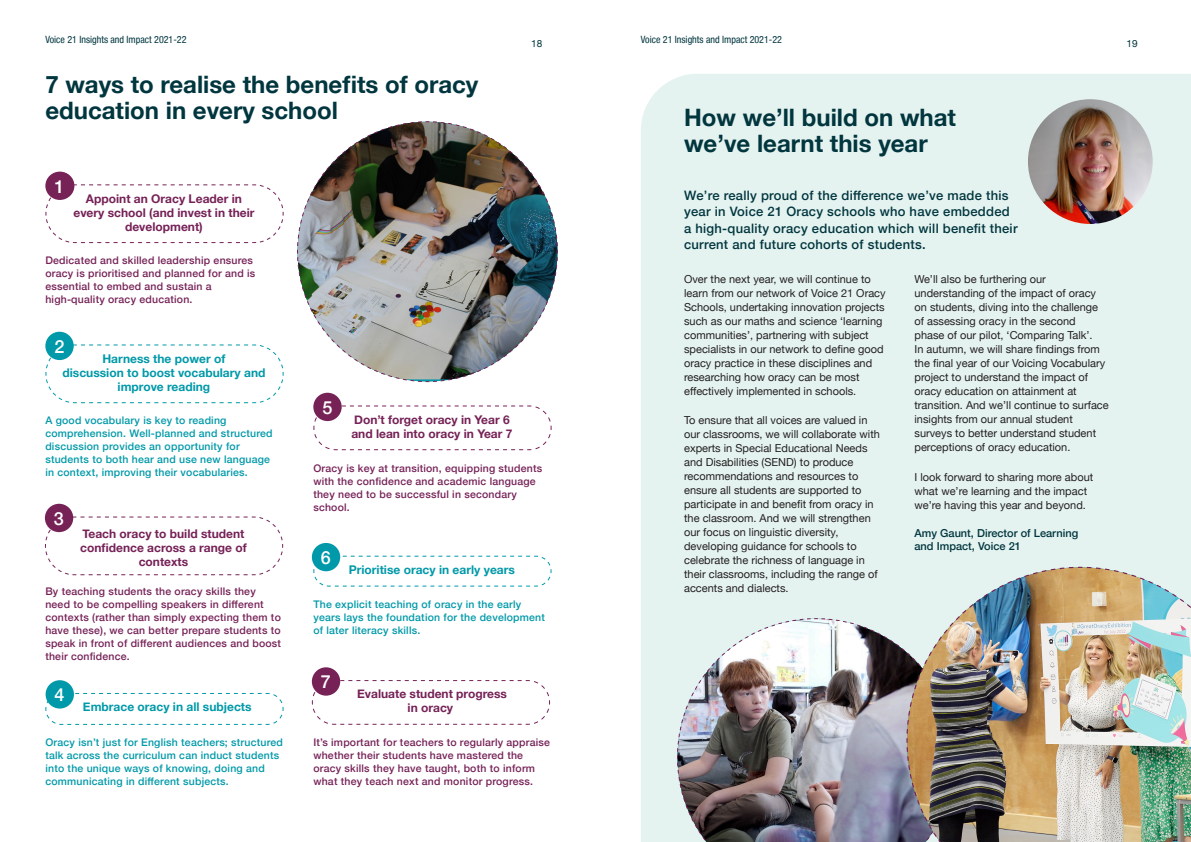
<style>
.page{position:relative;width:1191px;height:842px;background:#fff}
.page>*{position:absolute;margin:0;border:0;box-sizing:border-box;transform-origin:0 0}
.Heading_1{font:700 24px/26px "Helvetica Neue";color:#01363f}
.Heading_1-2{font:500 18px "Helvetica Neue";color:#fff}
.t1{font:500 13px/16px "Helvetica Neue";letter-spacing:.02em;color:#01363f}
._7_learnings_title{font:700 12px/14px "Helvetica Neue";color:#762257;text-align:center}
._7_learnings_title-2{font:700 12px/14px "Helvetica Neue";color:#0099a9;text-align:center}
.t2{font:11px/14px "Helvetica Neue";color:#231f20}
.t3{font:500 11px/13px "Helvetica Neue";color:#01363f}
.t4{font:500 10.5px/13px "Helvetica Neue";letter-spacing:.02em;color:#762257}
.t5{font:500 10.5px/13px "Helvetica Neue";letter-spacing:.02em;color:#0099a9}
.t6{font:condensed 10px "Helvetica Neue Condensed";color:#01363f}
.t7{font:10px "Helvetica Neue";color:#01363f}
</style>
<div class="page">
<img style="left:297px;top:121px;width:261px;height:261px">
<svg style="left:45px;top:184px;width:239px;height:60px"></svg>
<div style="left:45px;top:172px;width:29px;height:28px;background:#762257;border-radius:50%"></div>
<svg style="left:45px;top:344px;width:239px;height:60px"></svg>
<div style="left:45px;top:332px;width:29px;height:28px;background:#0099a9;border-radius:50%"></div>
<svg style="left:44px;top:516px;width:240px;height:60px"></svg>
<div style="left:45px;top:504px;width:28px;height:28px;background:#762257;border-radius:50%"></div>
<svg style="left:45px;top:692px;width:239px;height:33px"></svg>
<div style="left:46px;top:680px;width:28px;height:28px;background:#0099a9;border-radius:50%"></div>
<svg style="left:313px;top:405px;width:239px;height:46px"></svg>
<div style="left:313px;top:393px;width:29px;height:28px;background:#762257;border-radius:50%"></div>
<svg style="left:313px;top:555px;width:239px;height:32px"></svg>
<div style="left:312px;top:543px;width:28px;height:28px;background:#0099a9;border-radius:50%"></div>
<svg style="left:311px;top:679px;width:239px;height:46px"></svg>
<div style="left:312px;top:667px;width:28px;height:29px;background:#762257;border-radius:50%"></div>
<div style="left:641px;top:74px;width:550px;height:768px;background:#e5f3f0"></div>
<img style="left:1028px;top:99px;width:124px;height:125px;border-radius:62px">
<img style="left:676px;top:566px;width:230px;height:276px">
<img style="left:906px;top:566px;width:285px;height:276px">
<p class="t6" style="left:45px;top:34px;width:143px">Voice 21 Insights and Impact 2021-22</p>
<p class="t7" style="left:531px;top:36px;width:13px">18</p>
<p class="t6" style="left:641px;top:34px;width:143px">Voice 21 Insights and Impact 2021-22</p>
<p class="t7" style="left:1126px;top:36px;width:13px">19</p>
<p class="Heading_1" style="left:45px;top:72px;width:434px">7 ways to realise the benefits of oracy education in every school</p>
<p class="Heading_1" style="left:684px;top:105px;width:273px">How we’ll build on what we’ve learnt this year</p>
<p class="t1" style="left:684px;top:187px;width:335px">We’re really proud of the difference we’ve made this year in Voice 21 Oracy schools who have embedded a high-quality oracy education which will benefit their current and future cohorts of students.</p>
<p class="t2" style="left:684px;top:272px;width:203px">Over the next year, we will continue to learn from our network of Voice 21 Oracy Schools, undertaking innovation projects such as our maths and science ‘learning communities’, partnering with subject specialists in our network to define good oracy practice in these disciplines and researching how oracy can be most effectively implemented in schools.</p>
<p class="t2" style="left:684px;top:414px;width:197px">To ensure that all voices are valued in our classrooms, we will collaborate with experts in Special Educational Needs and Disabilities (SEND) to produce recommendations and resources to ensure all students are supported to participate in and benefit from oracy in the classroom. And we will strengthen our focus on linguistic diversity, developing guidance for schools to celebrate the richness of language in their classrooms, including the range of accents and dialects.</p>
<p class="Heading_1-2" style="left:54px;top:172px;width:12px">1</p>
<p class="_7_learnings_title" style="left:73px;top:192px;width:182px">Appoint an Oracy Leader in every school (and invest in their development)</p>
<p class="t4" style="left:45px;top:253px;width:211px">Dedicated and skilled leadership ensures oracy is prioritised and planned for and is essential to embed and sustain a high-quality oracy education.</p>
<p class="t2" style="left:914px;top:273px;width:196px">We’ll also be furthering our understanding of the impact of oracy on students, diving into the challenge of assessing oracy in the second<br>phase of our pilot, ‘Comparing Talk’.<br>In autumn, we will share findings from the final year of our Voicing Vocabulary project to understand the impact of oracy education on attainment at transition. And we’ll continue to surface insights from our annual student surveys to better understand student perceptions of oracy education.</p>
<p class="t2" style="left:914px;top:471px;width:180px">I look forward to sharing more about what we’re learning and the impact we’re having this year and beyond.</p>
<p class="t3" style="left:914px;top:526px;width:165px">Amy Gaunt, Director of Learning and Impact, Voice 21</p>
<p class="Heading_1-2" style="left:54px;top:332px;width:12px">2</p>
<p class="_7_learnings_title-2" style="left:62px;top:352px;width:204px">Harness the power of<br>discussion to boost vocabulary and improve reading</p>
<p class="Heading_1-2" style="left:322px;top:393px;width:12px">5</p>
<p class="_7_learnings_title" style="left:351px;top:413px;width:163px;text-align:left">Don’t forget oracy in Year 6 and lean into oracy in Year 7</p>
<p class="t5" style="left:45px;top:413px;width:229px">A good vocabulary is key to reading comprehension. Well-planned and structured discussion provides an opportunity for students to both hear and use new language in context, improving their vocabularies.</p>
<p class="t4" style="left:313px;top:460px;width:230px">Oracy is key at transition, equipping students with the confidence and academic language they need to be successful in secondary school.</p>
<p class="Heading_1-2" style="left:54px;top:504px;width:12px">3</p>
<p class="_7_learnings_title" style="left:80px;top:527px;width:168px">Teach oracy to build student confidence across a range of contexts</p>
<p class="Heading_1-2" style="left:321px;top:543px;width:12px">6</p>
<p class="t5" style="left:313px;top:597px;width:233px">The explicit teaching of oracy in the early years lays the foundation for the development of later literacy skills.</p>
<p class="_7_learnings_title-2" style="left:349px;top:563px;width:167px">Prioritise oracy in early years</p>
<p class="t4" style="left:45px;top:584px;width:237px">By teaching students the oracy skills they need to be compelling speakers in different contexts (rather than simply expecting them to have these), we can better prepare students to speak in front of different audiences and boost their confidence.</p>
<p class="Heading_1-2" style="left:55px;top:680px;width:12px">4</p>
<p class="_7_learnings_title-2" style="left:83px;top:700px;width:170px">Embrace oracy in all subjects</p>
<p class="t5" style="left:45px;top:735px;width:239px">Oracy isn’t just for English teachers; structured talk across the curriculum can induct students into the unique ways of knowing, doing and communicating in different subjects.</p>
<p class="Heading_1-2" style="left:321px;top:667px;width:12px">7</p>
<p class="_7_learnings_title" style="left:357px;top:687px;width:151px">Evaluate student progress in oracy</p>
<p class="t4" style="left:313px;top:735px;width:238px">It’s important for teachers to regularly appraise whether their students have mastered the oracy skills they have taught, both to inform what they teach next and monitor progress.</p>
</div>
